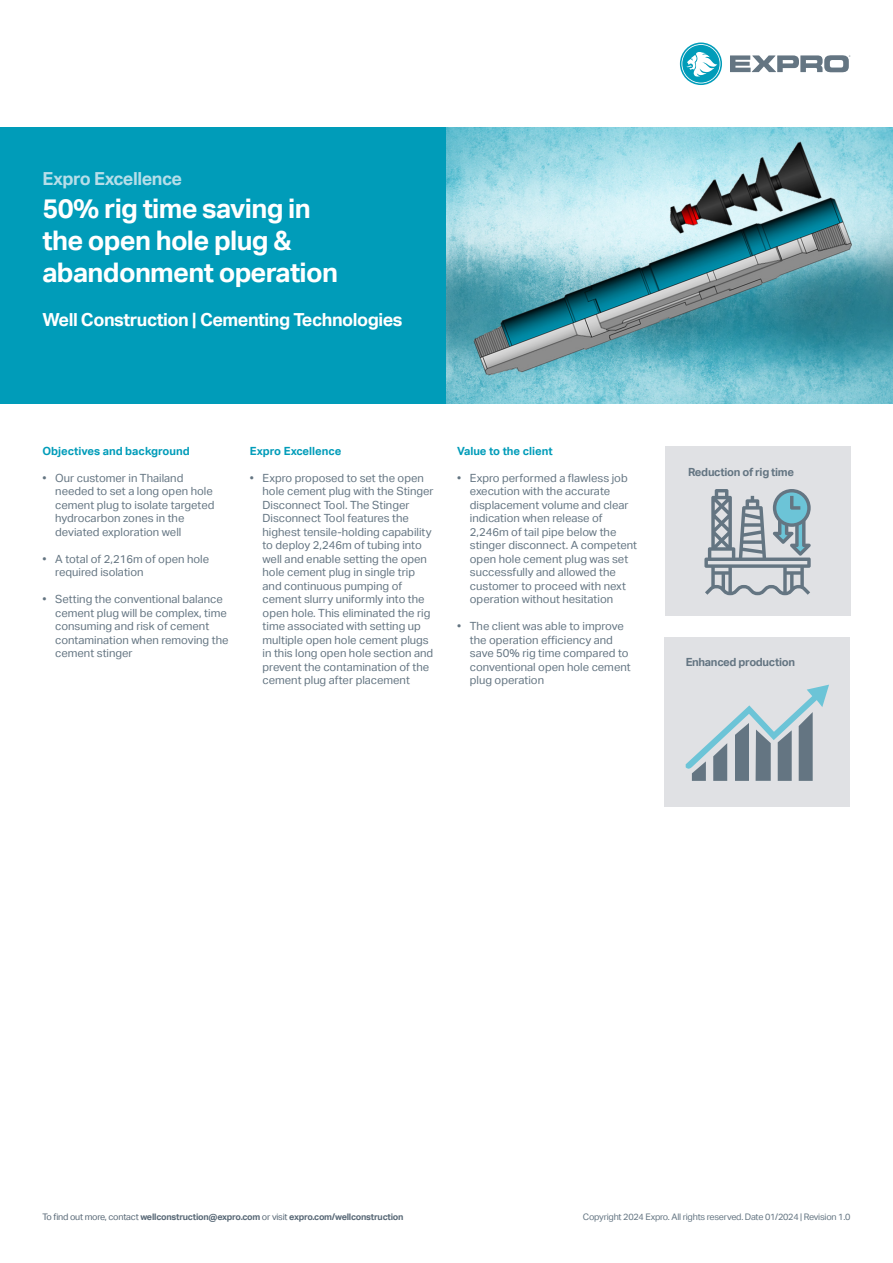
<style>
.page{position:relative;width:893px;height:1263px;background:#fff}
.page>*{position:absolute;margin:0;border:0;box-sizing:border-box;transform-origin:0 0}
.t1{font:700 27px/32.4px "Aktiv Grotesk";letter-spacing:-.025em;color:#fff}
.t2{font:700 18px "Aktiv Grotesk";letter-spacing:-.025em;color:#fff}
.t3{font:700 18px "Aktiv Grotesk";letter-spacing:-.025em;color:#b6dee9}
.t4{font:11.25px/13.5px "Aktiv Grotesk";color:#647582}
.t5{font:700 11.25px "Aktiv Grotesk";color:#009cb9}
.t6{font:700 11.25px "Aktiv Grotesk";letter-spacing:-.025em;color:#647582}
.t7{font:700 9px "Aktiv Grotesk";letter-spacing:-.025em;color:#586876}
.t8{font:9px "Aktiv Grotesk";letter-spacing:-.025em;color:#647582}
.s1{font-weight:400}
</style>
<div class="page">
<div style="left:0;top:128px;width:446px;height:276px;background:#009cb9"></div>
<img style="left:446px;top:128px;width:447px;height:276px">
<svg style="left:680px;top:43px;width:42px;height:42px"></svg>
<svg style="left:730px;top:55px;width:120px;height:17px"></svg>
<div style="left:664px;top:637px;width:186px;height:170px;background:#e0e1e4"></div>
<div style="left:665px;top:446px;width:185px;height:170px;background:#e0e1e4"></div>
<svg style="left:686px;top:685px;width:143px;height:96px"></svg>
<svg style="left:704px;top:489px;width:107px;height:106px"></svg>
<p class="t3" style="left:43px;top:168px;width:141px">Expro Excellence</p>
<p class="t1" style="left:43px;top:192px;width:297px">50% rig time saving in the open hole plug &amp; abandonment operation</p>
<p class="t2" style="left:43px;top:309px;width:362px">Well Construction | Cementing Technologies</p>
<p class="t5" style="left:43px;top:444px;width:149px">Objectives and background</p>
<p class="t4" style="left:55px;top:471px;width:161px;text-indent:-13px">• Our customer in Thailand needed to set a long open hole cement plug to isolate targeted hydrocarbon zones in the deviated exploration well</p>
<p class="t4" style="left:55px;top:552px;width:155px;text-indent:-13px">• A total of 2,216m of open hole required isolation</p>
<p class="t4" style="left:55px;top:592px;width:175px;text-indent:-13px">• Setting the conventional balance cement plug will be complex, time consuming and risk of cement contamination when removing the cement stinger</p>
<p class="t5" style="left:250px;top:444px;width:93px">Expro Excellence</p>
<p class="t4" style="left:263px;top:471px;width:173px;text-indent:-13px">• Expro proposed to set the open hole cement plug with the Stinger<br>Disconnect Tool. The Stinger<br>Disconnect Tool features the highest tensile-holding capability to deploy 2,246m of tubing into well and enable setting the open hole cement plug in single trip and continuous pumping of cement slurry uniformly into the open hole. This eliminated the rig time associated with setting up multiple open hole cement plugs in this long open hole section and prevent the contamination of the cement plug after placement</p>
<p class="t5" style="left:457px;top:444px;width:97px">Value to the client</p>
<p class="t4" style="left:470px;top:471px;width:169px;text-indent:-13px">• Expro performed a flawless job execution with the accurate displacement volume and clear indication when release of<br>2,246m of tail pipe below the stinger disconnect. A competent open hole cement plug was set successfully and allowed the customer to proceed with next operation without hesitation</p>
<p class="t4" style="left:470px;top:619px;width:162px;text-indent:-13px">• The client was able to improve the operation efficiency and save 50% rig time compared to conventional open hole cement plug operation</p>
<p class="t6" style="left:688px;top:465px;width:108px">Reduction of rig time</p>
<p class="t6" style="left:686px;top:656px;width:111px">Enhanced production</p>
<p class="t7" style="left:43px;top:1212px;width:363px"><span class="s1">To find out more, contact</span> wellconstruction@expro.com <span class="s1">or visit</span> expro.com/wellconstruction</p>
<p class="t8" style="left:583px;top:1212px;width:269px">Copyright 2024 Expro. All rights reserved. Date 01/2024 | Revision 1.0</p>
</div>
